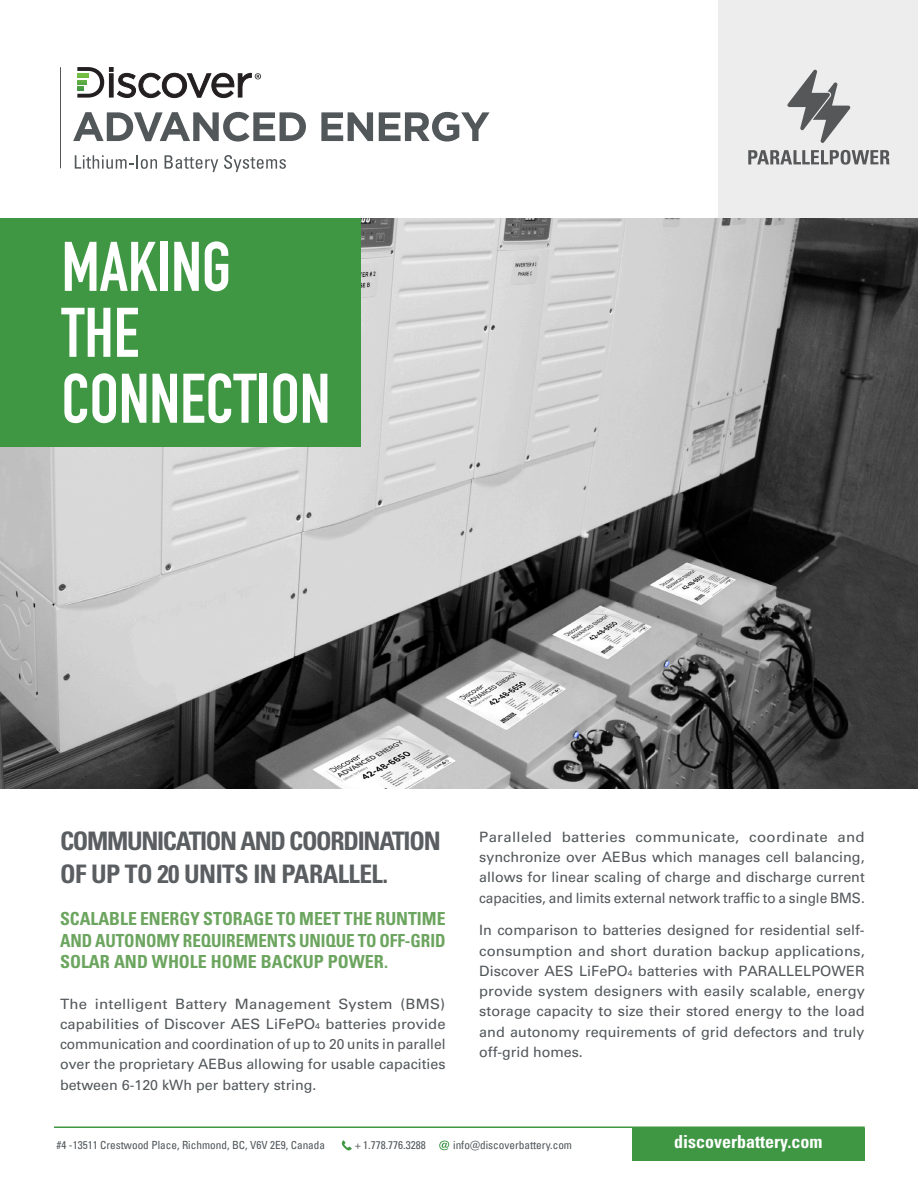
<style>
.page{position:relative;width:918px;height:1188px;background:#fff}
.page>*{position:absolute;margin:0;border:0;box-sizing:border-box;transform-origin:0 0}
.t1{font:700 68.85px/66px "DIN Condensed";color:#fff}
.t2{font:700 condensed 25.5px/33px "Univers LT Std";letter-spacing:-.05em;color:#5a5e61}
.t3{font:700 condensed 18px/21.6px "Univers LT Std";color:#6ca55f;text-align:justify}
.t4{font:700 condensed 18px "Univers LT Std";color:#fff}
.t5{font:14.25px/20.2px "Univers LT Std";color:#52575a;text-align:justify;scale:1.05 1}
.t6{font:14.25px/20.2px "Univers LT Std";color:#52575a;text-align:justify}
.t7{font:condensed 11.25px "Univers LT Pro";color:#52575a}
.s1{font-size:8.25px}
</style>
<div class="page">
<div style="left:719px;top:0;width:199px;height:218px;background:#eeedee"></div>
<img style="left:0;top:218px;width:918px;height:570px">
<div style="left:0;top:218px;width:361px;height:229px;background:#3f9744"></div>
<svg style="left:75px;top:155px;width:82px;height:14px"></svg>
<svg style="left:165px;top:155px;width:53px;height:17px"></svg>
<svg style="left:224px;top:155px;width:62px;height:17px"></svg>
<svg style="left:73px;top:112px;width:233px;height:30px"></svg>
<svg style="left:321px;top:112px;width:52px;height:29px"></svg>
<svg style="left:379px;top:112px;width:111px;height:30px"></svg>
<svg style="left:77px;top:67px;width:184px;height:32px"></svg>
<hr style="left:60px;top:67px;width:1px;height:101px;background:#231f20">
<svg style="left:787px;top:70px;width:63px;height:73px"></svg>
<svg style="left:748px;top:150px;width:141px;height:15px"></svg>
<svg style="left:439px;top:1141px;width:10px;height:9px"></svg>
<hr style="left:54px;top:1126px;width:811px;height:2px;background:#3f9744">
<div style="left:632px;top:1128px;width:233px;height:32px;background:#3f9744"></div>
<svg style="left:341px;top:1140px;width:11px;height:11px"></svg>
<p class="t1" style="left:62px;top:233px;width:270px">MAKING<br>THE<br>CONNECTION</p>
<p class="t2" style="left:60px;top:824px;width:382px">COMMUNICATION AND COORDINATION<br>OF UP TO 20 UNITS IN PARALLEL.</p>
<p class="t3" style="left:60px;top:908px;width:387px">SCALABLE ENERGY STORAGE TO MEET THE RUNTIME AND AUTONOMY REQUIREMENTS UNIQUE TO OFF-GRID SOLAR AND WHOLE HOME BACKUP POWER.</p>
<p class="t5" style="left:60px;top:994px;width:369px">The intelligent Battery Management System (BMS) capabilities of Discover AES LiFePO<span class="s1">4</span> batteries provide communication and coordination of up to 20 units in parallel over the proprietary AEBus allowing for usable capacities between 6-120 kWh per battery string.</p>
<p class="t5" style="left:479px;top:827px;width:369px">Paralleled batteries communicate, coordinate and synchronize over AEBus which manages cell balancing, allows for linear scaling of charge and discharge current capacities, and limits external network traffic to a single BMS.</p>
<p class="t6" style="left:479px;top:920px;width:387px">In comparison to batteries designed for residential self&shy;consumption and short duration backup applications, Discover AES LiFePO<span class="s1">4</span> batteries with PARALLELPOWER provide system designers with easily scalable, energy storage capacity to size their stored energy to the load and autonomy requirements of grid defectors and truly off-grid homes.</p>
<p class="t7" style="left:56px;top:1138px;width:270px">#4 -13511 Crestwood Place, Richmond, BC, V6V 2E9, Canada</p>
<p class="t7" style="left:355px;top:1138px;width:72px">+ 1.778.776.3288</p>
<p class="t7" style="left:453px;top:1138px;width:120px">info@discoverbattery.com</p>
<p class="t4" style="left:674px;top:1131px;width:150px">discoverbattery.com</p>
</div>
